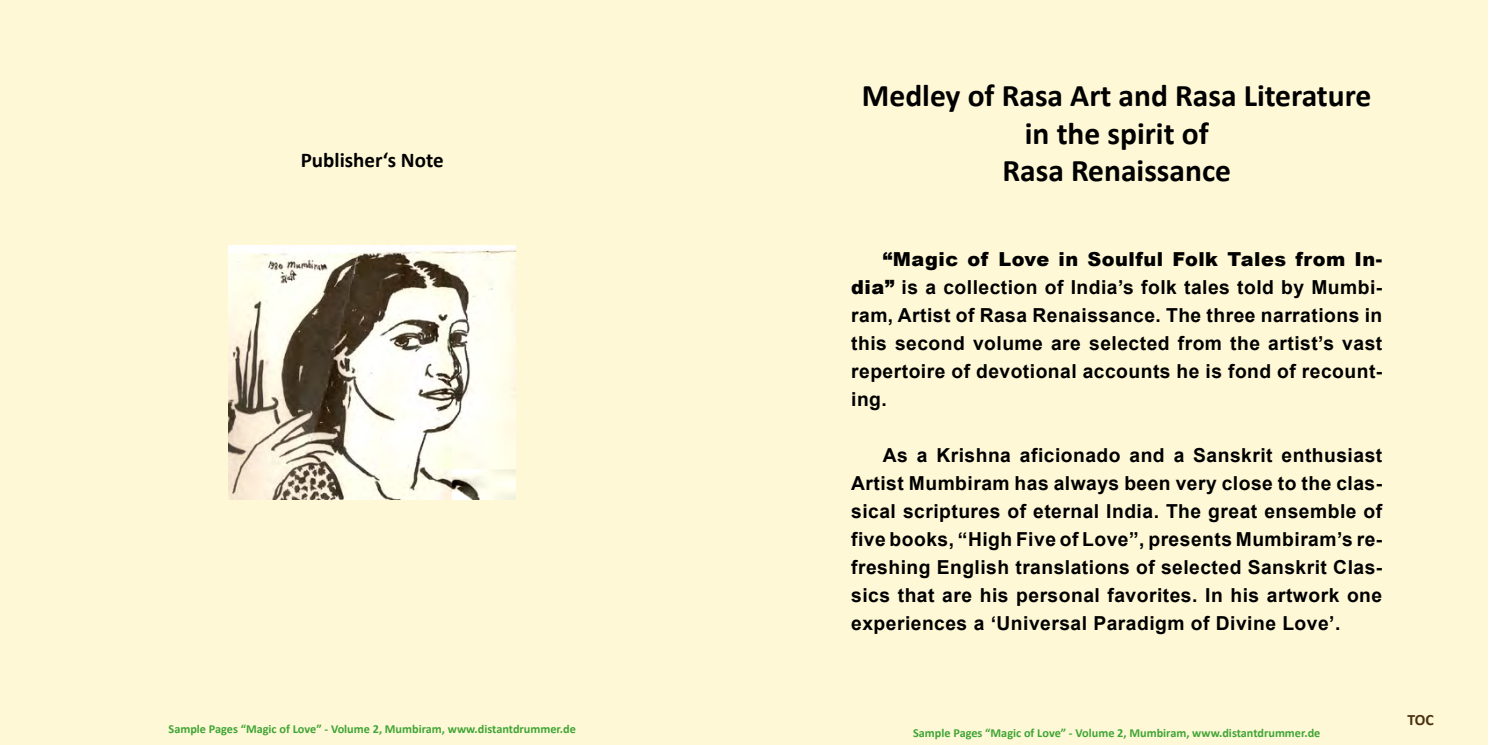
<style>
.page{position:relative;width:1489px;height:745px;background:#fff}
.page>*{position:absolute;margin:0;border:0;box-sizing:border-box;transform-origin:0 0}
.t1{font:700 31.5px/37.8px "Calibri";color:#000;text-align:center}
.t2{font:700 21px "Calibri";color:#000}
.t3{font:700 19.25px/28px "Arial";letter-spacing:.025em;color:#000;text-align:justify}
.t4{font:700 15.75px "Calibri";color:#4a3211}
.t5{font:700 12.25px "Calibri";color:#3fa535}
.s1{font-weight:900}
</style>
<div class="page">
<div style="left:0;top:0;width:1487px;height:744px;background:#fef8d6"></div>
<img style="left:229px;top:245px;width:286px;height:254px">
<p class="t2" style="left:301px;top:145px;width:144px">Publisher‘s Note</p>
<h1 class="t1" style="left:862px;top:76px;width:511px">Medley of Rasa Art and Rasa Literature in the spirit of<br>Rasa Renaissance</h1>
<p class="t3" style="left:851px;top:245px;width:532px;text-indent:31px"><span class="s1">“Magic of Love in Soulful Folk Tales from In&shy;dia”</span> is a collection of India’s folk tales told by Mumbi&shy;ram, Artist of Rasa Renaissance. The three narrations in this second volume are selected from the artist’s vast repertoire of devotional accounts he is fond of recount&shy;ing.</p>
<p class="t3" style="left:851px;top:441px;width:532px;text-indent:31px">As a Krishna aficionado and a Sanskrit enthusiast Artist Mumbiram has always been very close to the clas&shy;sical scriptures of eternal India. The great ensemble of five books, “High Five of Love”, presents Mumbiram’s re&shy;freshing English translations of selected Sanskrit Clas&shy;sics that are his personal favorites. In his artwork one experiences a ‘Universal Paradigm of Divine Love’.</p>
<p class="t5" style="left:168px;top:719px;width:409px">Sample Pages “Magic of Love” - Volume 2, Mumbiram, www.distantdrummer.de</p>
<p class="t5" style="left:913px;top:723px;width:409px">Sample Pages “Magic of Love” - Volume 2, Mumbiram, www.distantdrummer.de</p>
<p class="t4" style="left:1407px;top:708px;width:28px">TOC</p>
</div>
